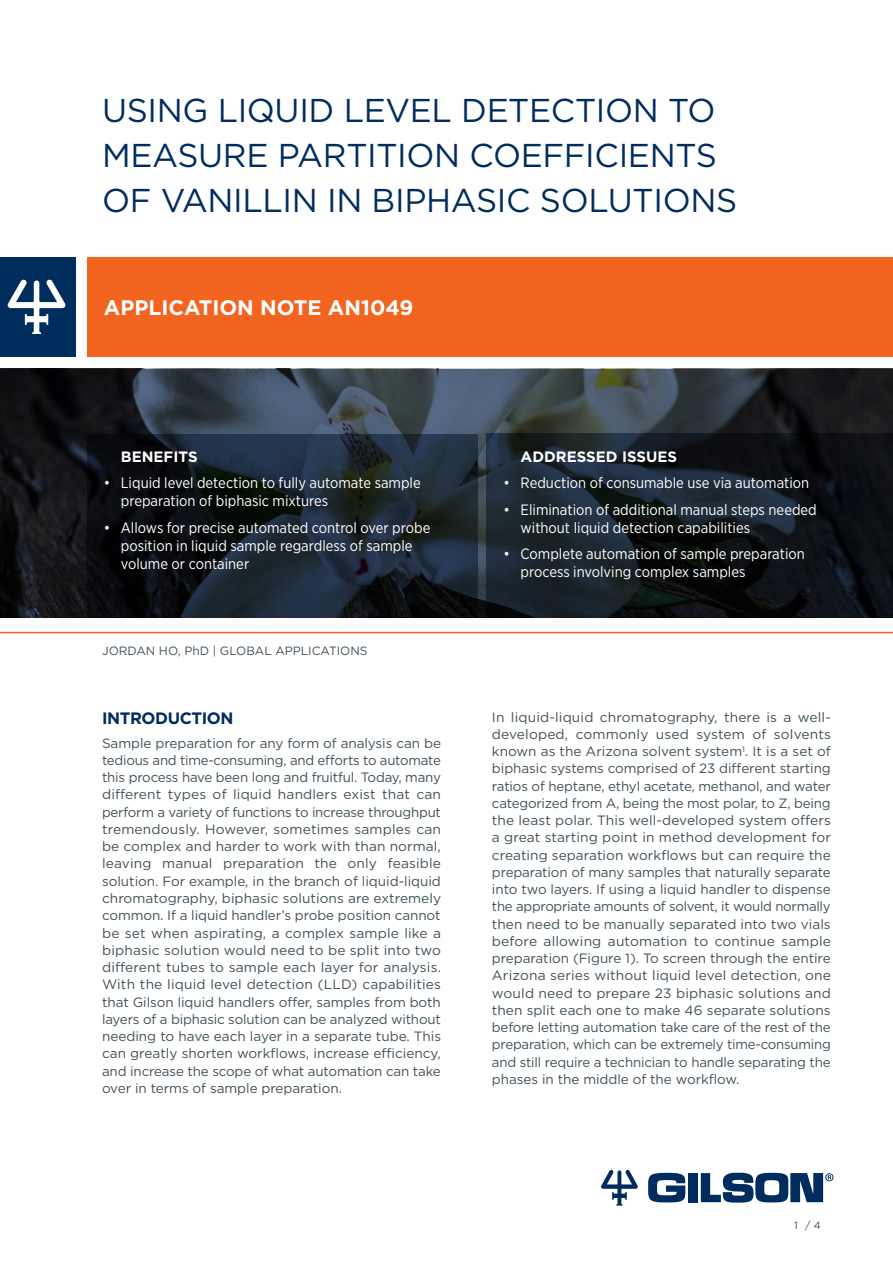
<style>
.page{position:relative;width:893px;height:1263px;background:#fff}
.page>*{position:absolute;margin:0;border:0;box-sizing:border-box;transform-origin:0 0}
.t1{font:33px/45px "Gotham";letter-spacing:-.01em;color:#002c5e}
.t2{font:700 21px "Gotham";color:#fff}
.Full_left_justified{font:700 16.5px "Gotham";letter-spacing:-.025em;color:#002c5e}
.t3{font:15px/18px "Gotham Narrow";color:#fff}
.t4{font:700 15px "Gotham";color:#fff}
.Full_left_justified-2{font:13.5px/17.2px "Gotham";letter-spacing:-.01em;color:#415059;text-align:justify}
.Author{font:12px "Gotham";color:#415059}
.t5{font:10.5px "Gotham";color:#415059}
</style>
<div class="page">
<div style="left:688px;top:1173px;width:10px;height:29px;background:#002c5e"></div>
<svg style="left:648px;top:1173px;width:37px;height:29px"></svg>
<svg style="left:701px;top:1173px;width:132px;height:29px"></svg>
<svg style="left:601px;top:1170px;width:37px;height:35px"></svg>
<div style="left:0;top:257px;width:76px;height:99px;background:#002c5e"></div>
<svg style="left:8px;top:280px;width:58px;height:54px"></svg>
<div style="left:87px;top:257px;width:806px;height:99px;background:#f36421"></div>
<svg style="left:0;top:369px;width:893px;height:249px;background:#2b323a"></svg>
<svg style="left:88px;top:434px;width:390px;height:184px;background:#161e27"></svg>
<svg style="left:486px;top:433px;width:407px;height:185px;background:#131a20"></svg>
<hr style="left:0;top:632px;width:893px;height:1px;background:#f36421">
<p class="t1" style="left:102px;top:87px;width:637px">USING LIQUID LEVEL DETECTION TO<br>MEASURE PARTITION COEFFICIENTS<br>OF VANILLIN IN BIPHASIC SOLUTIONS</p>
<h2 class="t2" style="left:104px;top:294px;width:311px">APPLICATION NOTE AN1049</h2>
<p class="t4" style="left:121px;top:446px;width:78px">BENEFITS</p>
<p class="t3" style="left:121px;top:474px;width:301px;text-indent:-17px">• Liquid level detection to fully automate sample preparation of biphasic mixtures</p>
<p class="t3" style="left:121px;top:518px;width:311px;text-indent:-17px">• Allows for precise automated control over probe position in liquid sample regardless of sample volume or container</p>
<p class="Author" style="left:102px;top:643px;width:267px">JORDAN HO, PhD | GLOBAL APPLICATIONS</p>
<p class="Full_left_justified" style="left:102px;top:707px;width:133px">INTRODUCTION</p>
<p class="Full_left_justified-2" style="left:102px;top:734px;width:341px">Sample preparation for any form of analysis can be tedious and time-consuming, and efforts to automate this process have been long and fruitful. Today, many different types of liquid handlers exist that can perform a variety of functions to increase throughput tremendously. However, sometimes samples can be complex and harder to work with than normal, leaving manual preparation the only feasible solution. For example, in the branch of liquid-liquid chromatography, biphasic solutions are extremely common. If a liquid handler’s probe position cannot be set when aspirating, a complex sample like a biphasic solution would need to be split into two different tubes to sample each layer for analysis.<br>With the liquid level detection (LLD) capabilities that Gilson liquid handlers offer, samples from both layers of a biphasic solution can be analyzed without needing to have each layer in a separate tube. This can greatly shorten workflows, increase efficiency, and increase the scope of what automation can take over in terms of sample preparation.</p>
<p class="t4" style="left:521px;top:446px;width:158px">ADDRESSED ISSUES</p>
<p class="t3" style="left:504px;top:474px;width:307px">• Reduction of consumable use via automation</p>
<p class="t3" style="left:521px;top:500px;width:298px;text-indent:-17px">• Elimination of additional manual steps needed without liquid detection capabilities</p>
<p class="t3" style="left:521px;top:545px;width:286px;text-indent:-17px">• Complete automation of sample preparation process involving complex samples</p>
<p class="Full_left_justified-2" style="left:492px;top:708px;width:341px">In liquid-liquid chromatography, there is a well&shy;developed, commonly used system of solvents known as the Arizona solvent system<sup>1</sup>. It is a set of biphasic systems comprised of 23 different starting ratios of heptane, ethyl acetate, methanol, and water categorized from A, being the most polar, to Z, being the least polar. This well-developed system offers a great starting point in method development for creating separation workflows but can require the preparation of many samples that naturally separate into two layers. If using a liquid handler to dispense the appropriate amounts of solvent, it would normally then need to be manually separated into two vials before allowing automation to continue sample preparation (Figure 1). To screen through the entire Arizona series without liquid level detection, one would need to prepare 23 biphasic solutions and then split each one to make 46 separate solutions before letting automation take care of the rest of the preparation, which can be extremely time-consuming and still require a technician to handle separating the phases in the middle of the workflow.</p>
<p class="t5" style="left:794px;top:1218px;width:28px">1 / 4</p>
</div>
